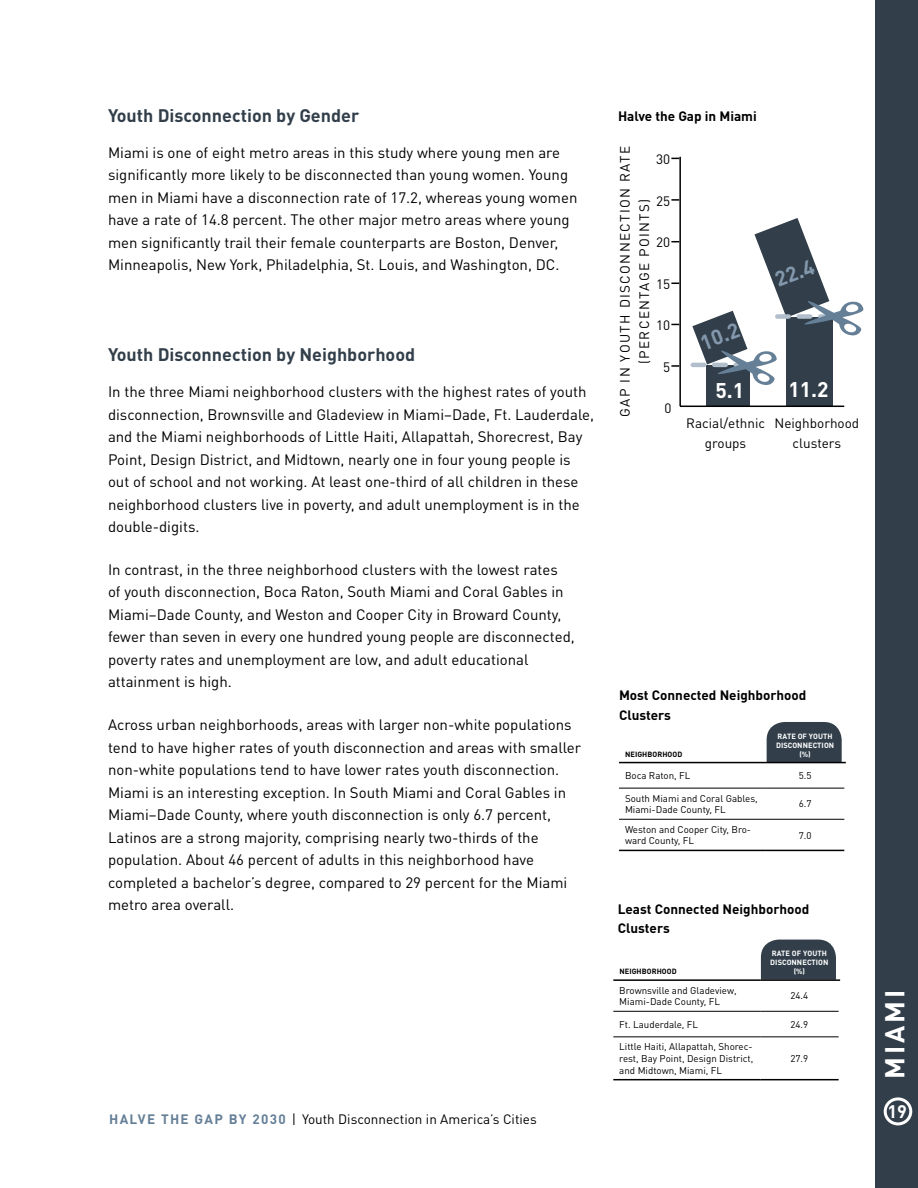
<style>
.page{position:relative;width:918px;height:1188px;background:#fff}
.page>*{position:absolute;margin:0;border:0;box-sizing:border-box;transform-origin:0 0}
.t1{font:700 27px "DINOT";letter-spacing:.11em;color:#fff}
.t2{font:700 21px "DINOT";color:#8398ac}
.t3{font:700 21px "DINOT";color:#fff}
.t4{font:700 18px "DINOT";color:#323f4a}
.t5{font:700 18px "DINOT";color:#fff}
.t6{font:15px/22.5px "DINOT";color:#000}
.t7{font:13.5px/19.5px "DINOT";color:#000;text-align:center}
.t8{font:700 13.5px/19.5px "DINOT";color:#000}
.t9{font:13.5px/19.5px "DINOT";letter-spacing:.1em;color:#000;text-align:center}
.t10{font:9.75px/11.7px "DINOT";color:#000}
.t11{font:700 7.5px/9px "DINOT";letter-spacing:.01em;color:#fff;text-align:center}
.t12{font:700 7.5px "DINOT";letter-spacing:.01em;color:#000}
.s1{font-weight:700;color:#657f97}
</style>
<div class="page">
<div style="left:876px;top:0;width:42px;height:1188px;background:#323f4a"></div>
<div style="left:707px;top:365px;width:43px;height:41px;background:#323f4a"></div>
<div style="left:786px;top:317px;width:46px;height:89px;background:#323f4a"></div>
<hr style="left:680px;top:406px;width:164px;height:1px;background:#000">
<svg style="left:671px;top:365px;width:8px;height:2px"></svg>
<svg style="left:671px;top:199px;width:8px;height:2px"></svg>
<hr style="left:679px;top:157px;width:2px;height:249px;background:#000">
<svg style="left:692px;top:218px;width:172px;height:168px"></svg>
<div style="left:884px;top:1097px;width:28px;height:28px;border:3px solid #fff;border-radius:50%"></div>
<svg style="left:767px;top:722px;width:75px;height:40px;background:#3b4751"></svg>
<hr style="left:619px;top:788px;width:147px;height:1px;background:#000">
<hr style="left:766px;top:788px;width:78px;height:1px;background:#000">
<hr style="left:619px;top:850px;width:147px;height:1px;background:#000">
<hr style="left:766px;top:850px;width:78px;height:1px;background:#000">
<hr style="left:619px;top:762px;width:147px;height:1px;background:#000">
<hr style="left:766px;top:762px;width:80px;height:1px;background:#000">
<hr style="left:619px;top:819px;width:147px;height:1px;background:#000">
<hr style="left:766px;top:819px;width:78px;height:1px;background:#000">
<div style="left:761px;top:940px;width:75px;height:39px;background:#323f4a"></div>
<hr style="left:613px;top:1011px;width:147px;height:1px;background:#000">
<hr style="left:760px;top:1011px;width:79px;height:1px;background:#000">
<hr style="left:613px;top:1079px;width:147px;height:1px;background:#000">
<hr style="left:760px;top:1079px;width:79px;height:1px;background:#000">
<hr style="left:613px;top:979px;width:147px;height:2px;background:#000">
<hr style="left:760px;top:979px;width:80px;height:2px;background:#000">
<hr style="left:613px;top:1036px;width:147px;height:1px;background:#000">
<hr style="left:760px;top:1036px;width:79px;height:1px;background:#000">
<p class="t4" style="left:108px;top:103px;width:253px">Youth Disconnection by Gender</p>
<p class="t6" style="left:108px;top:140px;width:471px">Miami is one of eight metro areas in this study where young men are significantly more likely to be disconnected than young women. Young men in Miami have a disconnection rate of 17.2, whereas young women have a rate of 14.8 percent. The other major metro areas where young men significantly trail their female counterparts are Boston, Denver, Minneapolis, New York, Philadelphia, St. Louis, and Washington, DC.</p>
<p class="t4" style="left:108px;top:342px;width:309px">Youth Disconnection by Neighborhood</p>
<p class="t6" style="left:108px;top:380px;width:487px">In the three Miami neighborhood clusters with the highest rates of youth disconnection, Brownsville and Gladeview in Miami–Dade, Ft. Lauderdale, and the Miami neighborhoods of Little Haiti, Allapattah, Shorecrest, Bay Point, Design District, and Midtown, nearly one in four young people is out of school and not working. At least one-third of all children in these neighborhood clusters live in poverty, and adult unemployment is in the double-digits.</p>
<p class="t6" style="left:108px;top:557px;width:468px">In contrast, in the three neighborhood clusters with the lowest rates<br>of youth disconnection, Boca Raton, South Miami and Coral Gables in Miami–Dade County, and Weston and Cooper City in Broward County, fewer than seven in every one hundred young people are disconnected, poverty rates and unemployment are low, and adult educational attainment is high.</p>
<p class="t6" style="left:108px;top:713px;width:475px">Across urban neighborhoods, areas with larger non-white populations tend to have higher rates of youth disconnection and areas with smaller non-white populations tend to have lower rates youth disconnection.<br>Miami is an interesting exception. In South Miami and Coral Gables in Miami–Dade County, where youth disconnection is only 6.7 percent, Latinos are a strong majority, comprising nearly two-thirds of the population. About 46 percent of adults in this neighborhood have completed a bachelor’s degree, compared to 29 percent for the Miami metro area overall.</p>
<p class="t7" style="left:109px;top:1109px;width:429px"><span class="s1">HALVE THE GAP BY 2030</span> | Youth Disconnection in America’s Cities</p>
<p class="t8" style="left:618px;top:106px;width:140px">Halve the Gap in Miami</p>
<p class="t9" style="left:615px;top:417px;width:272px;rotate:-90deg">GAP IN YOUTH DISCONNECTION RATE (PERCENTAGE POINTS)</p>
<p class="t7" style="left:686px;top:413px;width:80px">Racial/ethnic groups</p>
<p class="t7" style="left:774px;top:413px;width:86px">Neighborhood clusters</p>
<p class="t7" style="left:656px;top:149px;width:16px">30</p>
<p class="t7" style="left:656px;top:191px;width:16px">25</p>
<p class="t7" style="left:656px;top:231px;width:16px">20</p>
<p class="t7" style="left:656px;top:274px;width:16px">15</p>
<p class="t7" style="left:656px;top:314px;width:16px">10</p>
<p class="t7" style="left:663px;top:357px;width:9px">5</p>
<p class="t7" style="left:664px;top:398px;width:9px">0</p>
<p class="t2" style="left:771px;top:266px;width:42px;rotate:-21deg">22.4</p>
<p class="t2" style="left:696px;top:330px;width:42px;rotate:-21deg">10.2</p>
<p class="t3" style="left:715px;top:376px;width:30px">5.1</p>
<p class="t3" style="left:788px;top:375px;width:42px">11.2</p>
<p class="t8" style="left:619px;top:685px;width:189px">Most Connected Neighborhood<br>Clusters</p>
<p class="t12" style="left:625px;top:749px;width:59px">NEIGHBORHOOD</p>
<p class="t11" style="left:776px;top:731px;width:60px">RATE OF YOUTH<br>DISCONNECTION (%)</p>
<p class="t10" style="left:625px;top:769px;width:67px">Boca Raton, FL</p>
<p class="t10" style="left:799px;top:769px;width:14px">5.5</p>
<p class="t10" style="left:625px;top:792px;width:134px">South Miami and Coral Gables,<br>Miami-Dade County, FL</p>
<p class="t10" style="left:799px;top:798px;width:14px">6.7</p>
<p class="t10" style="left:625px;top:823px;width:128px">Weston and Cooper City, Bro&shy;ward County, FL</p>
<p class="t10" style="left:799px;top:829px;width:14px">7.0</p>
<p class="t8" style="left:618px;top:898px;width:193px">Least Connected Neighborhood<br>Clusters</p>
<p class="t12" style="left:619px;top:966px;width:59px">NEIGHBORHOOD</p>
<p class="t11" style="left:770px;top:949px;width:60px">RATE OF YOUTH<br>DISCONNECTION (%)</p>
<p class="t10" style="left:619px;top:984px;width:119px">Brownsville and Gladeview,<br>Miami-Dade County, FL</p>
<p class="t10" style="left:790px;top:990px;width:19px">24.4</p>
<p class="t10" style="left:619px;top:1018px;width:80px">Ft. Lauderdale, FL</p>
<p class="t10" style="left:790px;top:1018px;width:19px">24.9</p>
<p class="t10" style="left:619px;top:1041px;width:136px;text-align:justify">Little Haiti, Allapattah, Shorec&shy;rest, Bay Point, Design District, and Midtown, Miami, FL</p>
<p class="t10" style="left:790px;top:1052px;width:19px">27.9</p>
<p class="t1" style="left:876px;top:1079px;width:91px;rotate:-90deg">MIAMI</p>
<p class="t5" style="left:888px;top:1099px;width:21px">19</p>
</div>
